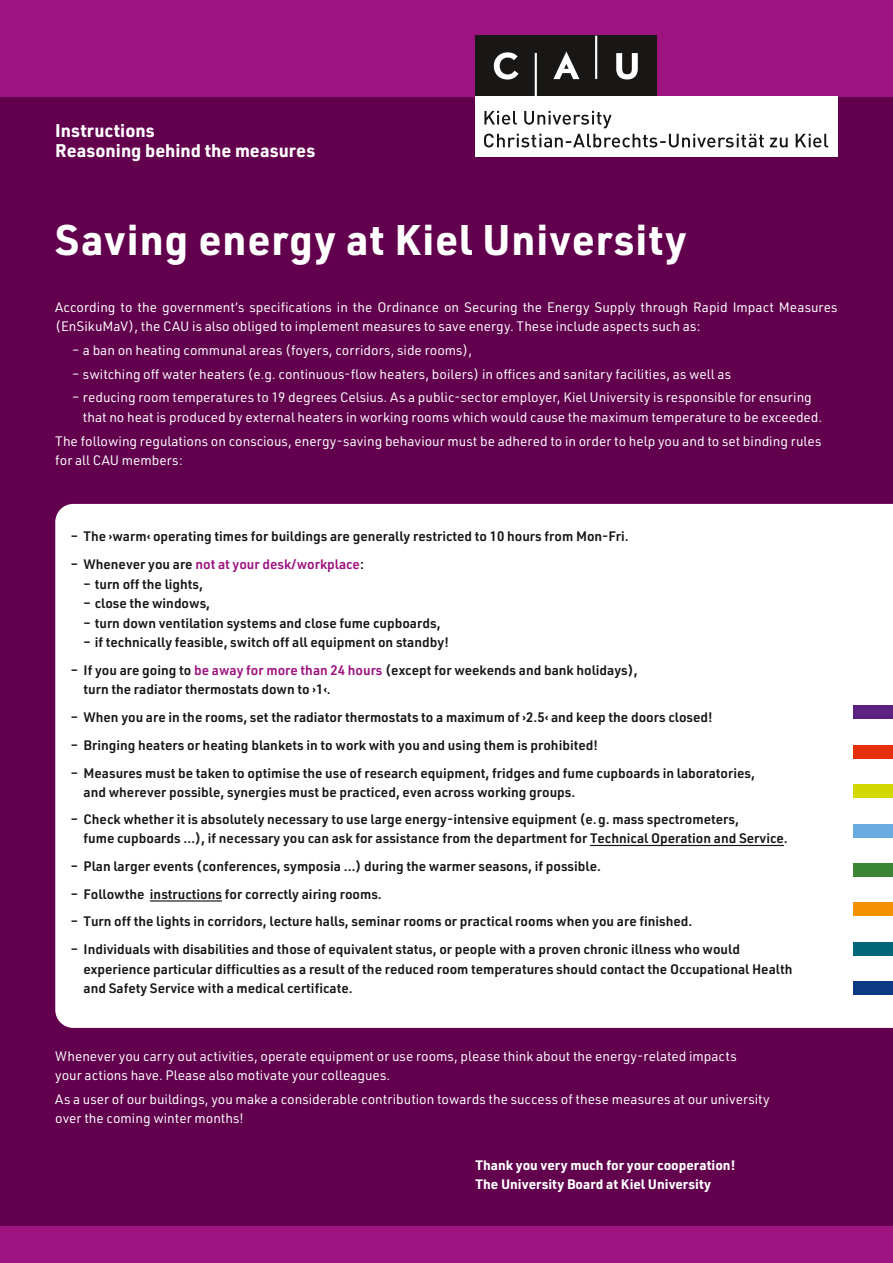
<style>
.page{position:relative;width:893px;height:1263px;background:#62004e}
.page>*{position:absolute;margin:0;border:0;box-sizing:border-box;transform-origin:0 0}
.Fließtext_DIN_Flatte{font:700 42px "URWDIN";letter-spacing:.02em;color:#fff}
.Fließtext_DIN_Flatte-2{font:700 18px "URWDIN";color:#fff}
.Fließtext_DIN_Flatte-3{font:600 13.5px/19.5px "URWDIN";color:#181716}
.Fließtext_DIN_Flatte-4{font:13.5px/19.5px "URWDIN";color:#fff}
.Fließtext_DIN_Flatte-5{font:700 13.5px "URWDIN";color:#fff}
.Fließtext_DIN_Flatte-6{font:600 13.5px "URWDIN";color:#9d1380}
.s1{color:#181716}
.s2{color:#9d1380}
</style>
<div class="page">
<div style="left:0;top:0;width:893px;height:96px;background:#9d1380"></div>
<div style="left:0;top:1227px;width:893px;height:36px;background:#9d1380"></div>
<div style="left:475px;top:36px;width:182px;height:60px;background:#181716"></div>
<svg style="left:494px;top:52px;width:24px;height:28px"></svg>
<svg style="left:553px;top:51px;width:26px;height:28px"></svg>
<svg style="left:616px;top:53px;width:22px;height:26px"></svg>
<hr style="left:535px;top:53px;width:2px;height:43px;background:#fff">
<hr style="left:595px;top:36px;width:2px;height:43px;background:#fff">
<div style="left:475px;top:96px;width:363px;height:60px;background:#fff"></div>
<svg style="left:484px;top:111px;width:128px;height:17px"></svg>
<svg style="left:484px;top:134px;width:344px;height:13px"></svg>
<div style="left:55px;top:504px;width:838px;height:524px;background:#fff"></div>
<div style="left:853px;top:706px;width:40px;height:13px;background:#5b2182"></div>
<div style="left:853px;top:745px;width:40px;height:13px;background:#e63009"></div>
<div style="left:853px;top:784px;width:40px;height:14px;background:#d3d800"></div>
<div style="left:853px;top:824px;width:40px;height:13px;background:#68acdf"></div>
<div style="left:853px;top:863px;width:40px;height:13px;background:#3b8635"></div>
<div style="left:853px;top:903px;width:40px;height:13px;background:#f39100"></div>
<div style="left:853px;top:942px;width:40px;height:13px;background:#00677b"></div>
<div style="left:853px;top:981px;width:40px;height:13px;background:#0d3884"></div>
<hr style="left:590px;top:845px;width:194px;height:1px;background:#181716">
<hr style="left:150px;top:900px;width:72px;height:1px;background:#181716">
<p class="Fließtext_DIN_Flatte-2" style="left:55px;top:118px;width:101px">Instructions</p>
<p class="Fließtext_DIN_Flatte-2" style="left:55px;top:138px;width:262px">Reasoning behind the measures</p>
<p class="Fließtext_DIN_Flatte" style="left:55px;top:211px;width:633px">Saving energy at Kiel University</p>
<p class="Fließtext_DIN_Flatte-4" style="left:55px;top:297px;width:784px">According to the government’s specifications in the Ordinance on Securing the Energy Supply through Rapid Impact Measures (EnSikuMaV), the CAU is also obliged to implement measures to save energy. These include aspects such as:</p>
<p class="Fließtext_DIN_Flatte-4" style="left:72px;top:340px;width:401px">– a ban on heating communal areas (foyers, corridors, side rooms),</p>
<p class="Fließtext_DIN_Flatte-4" style="left:72px;top:364px;width:660px">– switching off water heaters (e.g. continuous-flow heaters, boilers) in offices and sanitary facilities, as well as</p>
<p class="Fließtext_DIN_Flatte-4" style="left:83px;top:387px;width:741px;text-indent:-11px">– reducing room temperatures to 19 degrees Celsius. As a public-sector employer, Kiel University is responsible for ensuring that no heat is produced by external heaters in working rooms which would cause the maximum temperature to be exceeded.</p>
<p class="Fließtext_DIN_Flatte-4" style="left:55px;top:431px;width:768px">The following regulations on conscious, energy-saving behaviour must be adhered to in order to help you and to set binding rules for all CAU members:</p>
<p class="Fließtext_DIN_Flatte-3" style="left:71px;top:526px;width:560px">– The ›warm‹ operating times for buildings are generally restricted to 10 hours from Mon-Fri.</p>
<p class="Fließtext_DIN_Flatte-6" style="left:71px;top:555px;width:295px"><span class="s1">– Whenever you are</span> not at your desk/workplace<span class="s1">:</span></p>
<p class="Fließtext_DIN_Flatte-3" style="left:84px;top:574px;width:121px">– turn off the lights,</p>
<p class="Fließtext_DIN_Flatte-3" style="left:84px;top:593px;width:128px">– close the windows,</p>
<p class="Fließtext_DIN_Flatte-3" style="left:84px;top:613px;width:359px">– turn down ventilation systems and close fume cupboards,</p>
<p class="Fließtext_DIN_Flatte-3" style="left:84px;top:632px;width:367px">– if technically feasible, switch off all equipment on standby!</p>
<p class="Fließtext_DIN_Flatte-3" style="left:84px;top:660px;width:556px;text-indent:-13px">– If you are going to <span class="s2">be away for more than 24 hours</span> (except for weekends and bank holidays), turn the radiator thermostats down to ›1‹.</p>
<p class="Fließtext_DIN_Flatte-3" style="left:71px;top:707px;width:643px">– When you are in the rooms, set the radiator thermostats to a maximum of ›2.5‹ and keep the doors closed!</p>
<p class="Fließtext_DIN_Flatte-3" style="left:71px;top:735px;width:529px">– Bringing heaters or heating blankets in to work with you and using them is prohibited!</p>
<p class="Fließtext_DIN_Flatte-3" style="left:84px;top:763px;width:673px;text-indent:-13px">– Measures must be taken to optimise the use of research equipment, fridges and fume cupboards in laboratories, and wherever possible, synergies must be practiced, even across working groups.</p>
<p class="Fließtext_DIN_Flatte-3" style="left:84px;top:809px;width:706px;text-indent:-13px">– Check whether it is absolutely necessary to use large energy-intensive equipment (e.g. mass spectrometers,<br>fume cupboards …), if necessary you can ask for assistance from the department for Technical Operation and Service.</p>
<p class="Fließtext_DIN_Flatte-3" style="left:71px;top:856px;width:532px">– Plan larger events (conferences, symposia …) during the warmer seasons, if possible.</p>
<p class="Fließtext_DIN_Flatte-3" style="left:71px;top:884px;width:313px">– Follow the instructions for correctly airing rooms.</p>
<p class="Fließtext_DIN_Flatte-3" style="left:71px;top:911px;width:623px">– Turn off the lights in corridors, lecture halls, seminar rooms or practical rooms when you are finished.</p>
<p class="Fließtext_DIN_Flatte-3" style="left:84px;top:939px;width:710px;text-indent:-13px">– Individuals with disabilities and those of equivalent status, or people with a proven chronic illness who would experience particular difficulties as a result of the reduced room temperatures should contact the Occupational Health and Safety Service with a medical certificate.</p>
<p class="Fließtext_DIN_Flatte-4" style="left:55px;top:1046px;width:683px">Whenever you carry out activities, operate equipment or use rooms, please think about the energy-related impacts your actions have. Please also motivate your colleagues.</p>
<p class="Fließtext_DIN_Flatte-4" style="left:55px;top:1089px;width:716px">As a user of our buildings, you make a considerable contribution towards the success of these measures at our university over the coming winter months!</p>
<p class="Fließtext_DIN_Flatte-5" style="left:475px;top:1156px;width:261px">Thank you very much for your cooperation!</p>
<p class="Fließtext_DIN_Flatte-5" style="left:475px;top:1175px;width:237px">The University Board at Kiel University</p>
</div>
